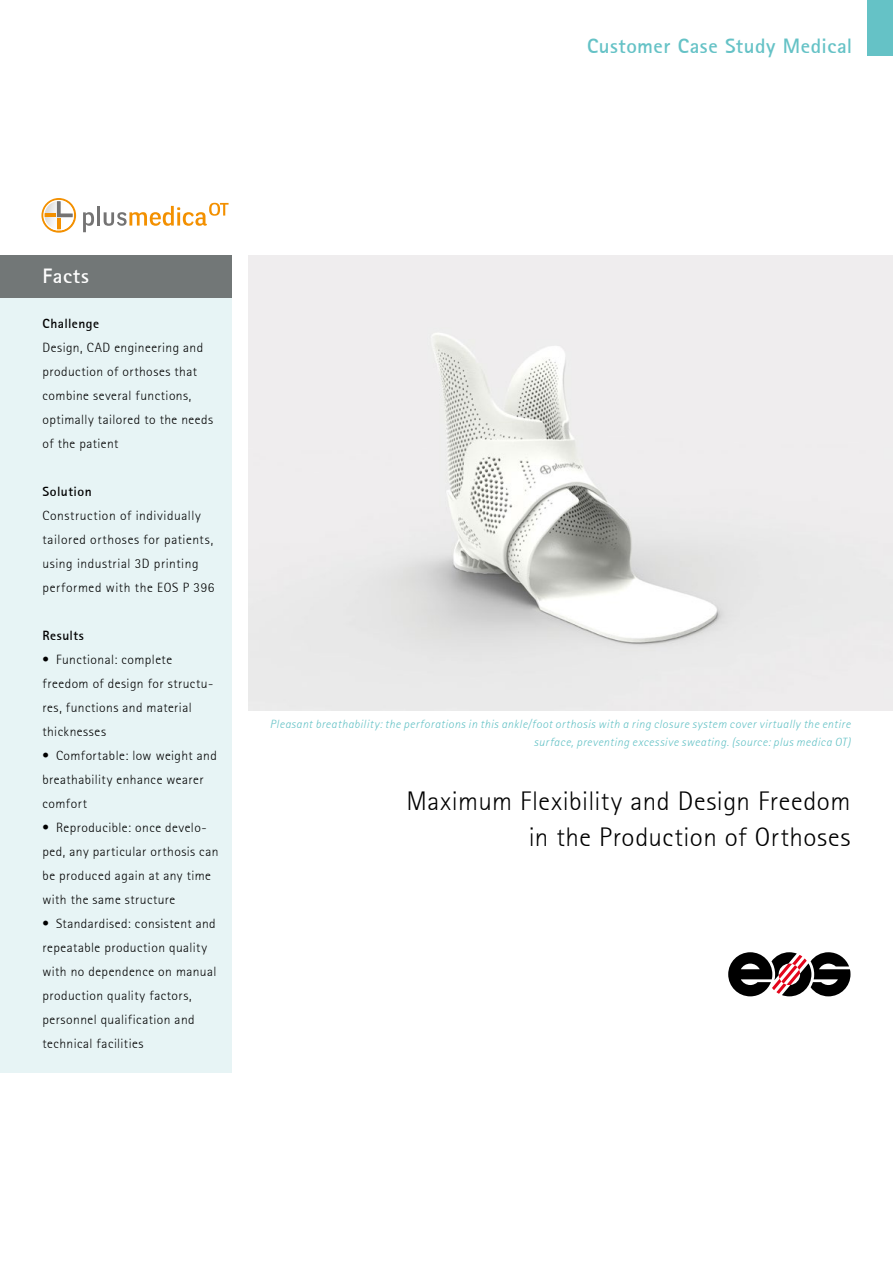
<style>
.page{position:relative;width:893px;height:1263px;background:#fff}
.page>*{position:absolute;margin:0;border:0;box-sizing:border-box;transform-origin:0 0}
.t1{font:27px "Rotis San Ser T Ligh";letter-spacing:.02em;color:#000}
.t2{font:700 21px "Rotis San Ser T";letter-spacing:.02em;color:#65c2c6}
.t3{font:700 21px "Rotis San Ser T";letter-spacing:.035em;color:#fff}
.t4{font:13.5px/24px "Rotis San Ser T Ligh";letter-spacing:.035em;color:#000}
.t5{font:700 13.5px "Rotis San Ser T";letter-spacing:.035em;color:#000}
.t6{font:12px/18px "Rotis San Ser T Ligh Ital";letter-spacing:.035em;color:#65c2c6;text-align:right}
.s1{font-family:"Rotis San Ser T";font-weight:700}
</style>
<div class="page">
<img style="left:249px;top:255px;width:644px;height:455px">
<div style="left:867px;top:0;width:26px;height:55px;background:#65c2c6"></div>
<div style="left:0;top:298px;width:232px;height:775px;background:#e7f4f5"></div>
<div style="left:0;top:255px;width:232px;height:43px;background:#727777"></div>
<svg style="left:83px;top:212px;width:11px;height:20px"></svg>
<hr style="left:97px;top:206px;width:3px;height:20px;background:#747373">
<svg style="left:104px;top:203px;width:125px;height:23px"></svg>
<svg style="left:41px;top:198px;width:35px;height:35px"></svg>
<svg style="left:728px;top:952px;width:122px;height:44px"></svg>
<p class="t2" style="left:587px;top:32px;width:267px">Customer Case Study Medical</p>
<p class="t3" style="left:43px;top:263px;width:48px">Facts</p>
<p class="t4" style="left:43px;top:312px;width:172px"><span class="s1">Challenge<br></span>Design, CAD engineering and production of orthoses that combine several functions, optimally tailored to the needs of the patient</p>
<p class="t5" style="left:43px;top:483px;width:51px">Solution</p>
<p class="t4" style="left:43px;top:504px;width:173px">Construction of individually tailored orthoses for patients, using industrial 3D printing performed with the EOS P 396</p>
<p class="t5" style="left:43px;top:627px;width:43px">Results</p>
<p class="t4" style="left:43px;top:648px;width:172px">• Functional: complete freedom of design for structu&shy;res, functions and material thicknesses</p>
<p class="t4" style="left:43px;top:744px;width:176px">• Comfortable: low weight and breathability enhance wearer comfort</p>
<p class="t4" style="left:43px;top:816px;width:177px">• Reproducible: once develo&shy;ped, any particular orthosis can be produced again at any time with the same structure</p>
<p class="t4" style="left:43px;top:912px;width:175px">• Standardised: consistent and repeatable production quality with no dependence on manual production quality factors, personnel qualification and technical facilities</p>
<p class="t6" style="left:270px;top:716px;width:582px">Pleasant breathability: the perforations in this ankle/foot orthosis with a ring closure system cover virtually the entire surface, preventing excessive sweating. (source: plus medica OT)</p>
<p class="t1" style="left:406px;top:786px;width:445px">Maximum Flexibility and Design Freedom</p>
<p class="t1" style="left:529px;top:822px;width:323px">in the Production of Orthoses</p>
</div>
